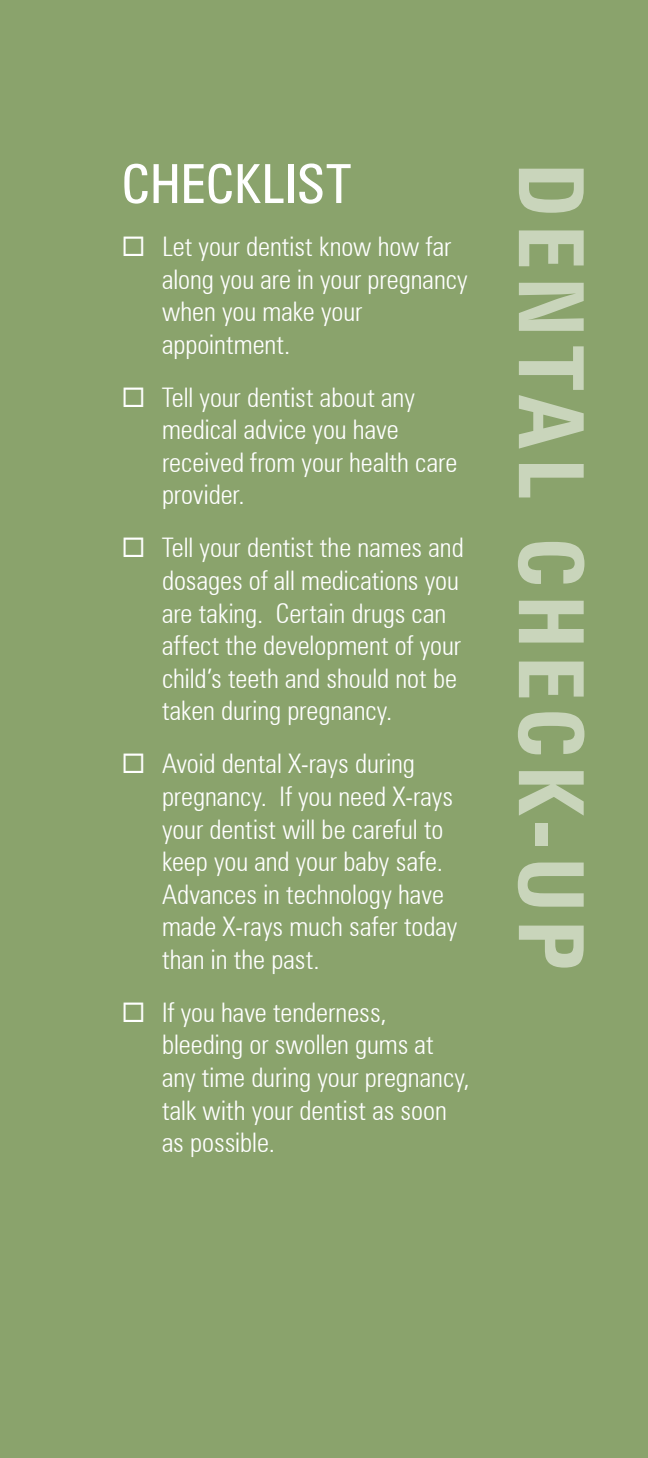
<style>
.page{position:relative;width:648px;height:1458px;background:#8aa36c}
.page>*{position:absolute;margin:0;border:0;box-sizing:border-box;transform-origin:0 0}
.t1{font:700 condensed 90px "Zurich BT";letter-spacing:.085em;color:#c9d5bb}
.t2{font:condensed 54px "Zurich BT";color:#fff}
.t3{font:300 condensed 27px/32.6px "Zurich BT";color:#fff}
</style>
<div class="page">
<h2 class="t2" style="left:122px;top:151px;width:231px">CHECKLIST</h2>
<p class="t3" style="left:162px;top:230px;width:307px;text-indent:-40px">◻ Let your dentist know how far along you are in your pregnancy when you make your appointment.</p>
<p class="t3" style="left:162px;top:380px;width:297px;text-indent:-40px">◻ Tell your dentist about any medical advice you have received from your health care provider.</p>
<p class="t3" style="left:162px;top:531px;width:303px;text-indent:-40px">◻ Tell your dentist the names and dosages of all medications you are taking. Certain drugs can affect the development of your child’s teeth and should not be taken during pregnancy.</p>
<p class="t3" style="left:162px;top:747px;width:297px;text-indent:-40px">◻ Avoid dental X-rays during pregnancy. If you need X-rays your dentist will be careful to keep you and your baby safe.<br>Advances in technology have made X-rays much safer today than in the past.</p>
<p class="t3" style="left:162px;top:996px;width:309px;text-indent:-40px">◻ If you have tenderness, bleeding or swollen gums at any time during your pregnancy, talk with your dentist as soon as possible.</p>
<h1 class="t1" style="left:606px;top:162px;width:809px;rotate:90deg">DENTAL CHECK-UP</h1>
</div>
